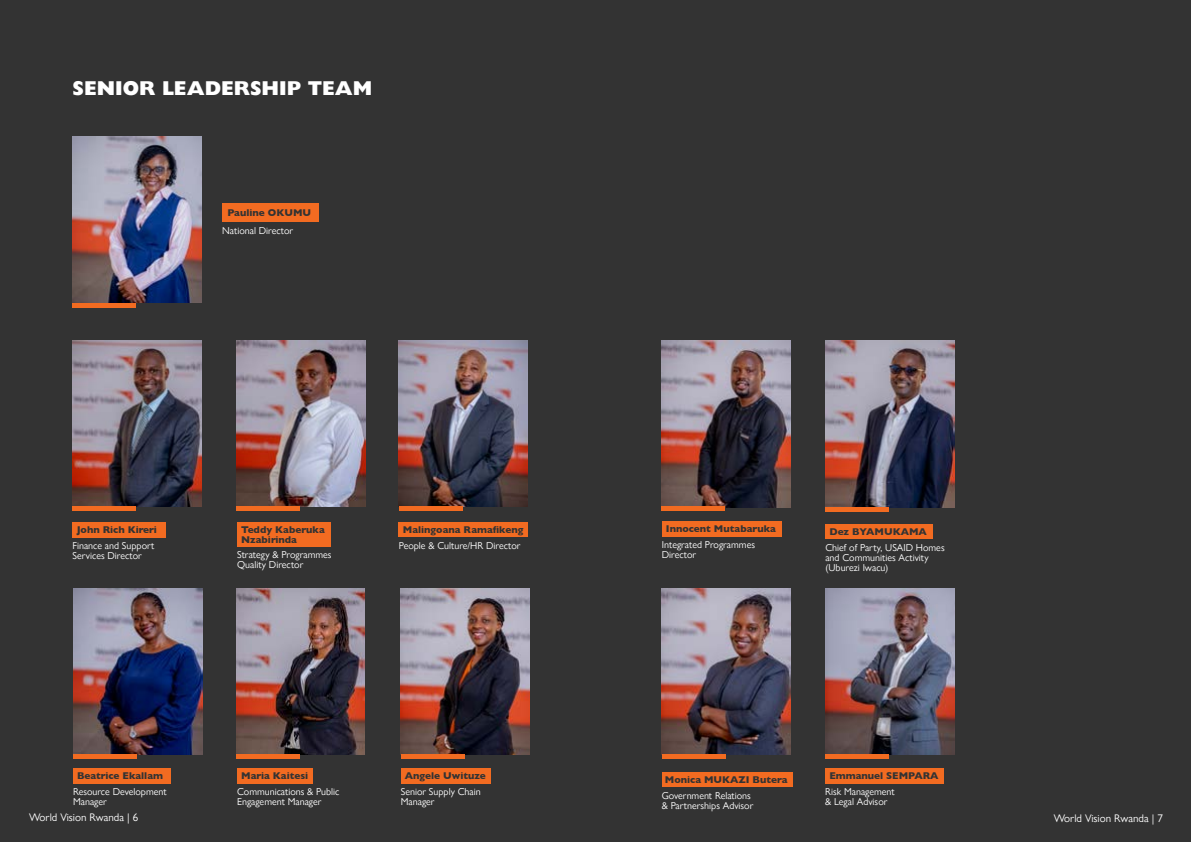
<style>
.page{position:relative;width:1191px;height:842px;background:#333}
.page>*{position:absolute;margin:0;border:0;box-sizing:border-box;transform-origin:0 0}
.t1{font:800 20px "Gill Sans Nova";color:#fff}
.t2{font:11px "Gill Sans Nova";color:#fff}
.t3{font:10px/10px "Gill Sans Nova";color:#fff}
.t4{font:700 10px/10px "Gill Sans";color:#333}
</style>
<div class="page">
<img style="left:73px;top:588px;width:129px;height:167px">
<img style="left:236px;top:588px;width:129px;height:167px">
<hr style="left:73px;top:755px;width:64px;height:4px;background:#f26b21">
<hr style="left:236px;top:755px;width:63px;height:4px;background:#f26b21">
<div style="left:73px;top:768px;width:97px;height:15px;background:#f26b21"></div>
<div style="left:237px;top:768px;width:76px;height:15px;background:#f26b21"></div>
<div style="left:222px;top:204px;width:96px;height:18px;background:#f26b21"></div>
<img style="left:73px;top:136px;width:128px;height:167px">
<hr style="left:73px;top:303px;width:63px;height:4px;background:#f26b21">
<img style="left:399px;top:340px;width:129px;height:167px">
<img style="left:73px;top:340px;width:128px;height:167px">
<img style="left:236px;top:340px;width:129px;height:167px">
<hr style="left:73px;top:507px;width:63px;height:4px;background:#f26b21">
<hr style="left:236px;top:507px;width:64px;height:4px;background:#f26b21">
<hr style="left:399px;top:507px;width:63px;height:4px;background:#f26b21">
<div style="left:73px;top:522px;width:93px;height:15px;background:#f26b21"></div>
<div style="left:237px;top:522px;width:93px;height:25px;background:#f26b21"></div>
<div style="left:399px;top:522px;width:129px;height:15px;background:#f26b21"></div>
<img style="left:401px;top:588px;width:129px;height:167px">
<hr style="left:401px;top:755px;width:63px;height:4px;background:#f26b21">
<div style="left:401px;top:768px;width:89px;height:15px;background:#f26b21"></div>
<img style="left:825px;top:588px;width:129px;height:167px">
<hr style="left:825px;top:755px;width:64px;height:4px;background:#f26b21">
<div style="left:825px;top:768px;width:118px;height:15px;background:#f26b21"></div>
<img style="left:661px;top:341px;width:129px;height:166px">
<hr style="left:661px;top:507px;width:64px;height:4px;background:#f26b21">
<div style="left:662px;top:521px;width:119px;height:16px;background:#f26b21"></div>
<img style="left:662px;top:588px;width:128px;height:167px">
<hr style="left:662px;top:755px;width:63px;height:4px;background:#f26b21">
<div style="left:662px;top:772px;width:130px;height:15px;background:#f26b21"></div>
<img style="left:825px;top:341px;width:129px;height:166px">
<hr style="left:825px;top:507px;width:64px;height:4px;background:#f26b21">
<div style="left:825px;top:524px;width:108px;height:15px;background:#f26b21"></div>
<h1 class="t1" style="left:73px;top:75px;width:301px">SENIOR LEADERSHIP TEAM</h1>
<p class="t4" style="left:227px;top:207px;width:85px">Pauline OKUMU</p>
<p class="t3" style="left:222px;top:226px;width:73px">National Director</p>
<p class="t4" style="left:77px;top:524px;width:82px">John Rich Kireri</p>
<p class="t3" style="left:73px;top:540px;width:83px">Finance and Support<br>Services Director</p>
<p class="t4" style="left:241px;top:524px;width:85px">Teddy Kaberuka<br>Nzabirinda</p>
<p class="t3" style="left:237px;top:550px;width:96px">Strategy &amp; Programmes<br>Quality Director</p>
<p class="t4" style="left:403px;top:524px;width:122px">Malingoana Ramafikeng</p>
<p class="t3" style="left:399px;top:540px;width:123px">People &amp; Culture/HR Director</p>
<p class="t4" style="left:666px;top:523px;width:112px">Innocent Mutabaruka</p>
<p class="t3" style="left:662px;top:540px;width:95px">Integrated Programmes<br>Director</p>
<p class="t4" style="left:829px;top:526px;width:99px">Dez BYAMUKAMA</p>
<p class="t3" style="left:825px;top:543px;width:121px">Chief of Party, USAID Homes and Communities Activity (Uburezi Iwacu)</p>
<p class="t4" style="left:77px;top:770px;width:87px">Beatrice Ekallam</p>
<p class="t3" style="left:73px;top:786px;width:95px">Resource Development<br>Manager</p>
<p class="t4" style="left:241px;top:770px;width:69px">Maria Kaitesi</p>
<p class="t3" style="left:237px;top:786px;width:104px">Communications &amp; Public<br>Engagement Manager</p>
<p class="t4" style="left:405px;top:770px;width:82px">Angele Uwituze</p>
<p class="t3" style="left:401px;top:786px;width:81px">Senior Supply Chain<br>Manager</p>
<p class="t4" style="left:829px;top:770px;width:111px">Emmanuel SEMPARA</p>
<p class="t3" style="left:825px;top:786px;width:71px">Risk Management &amp; Legal Advisor</p>
<p class="t4" style="left:665px;top:774px;width:124px">Monica MUKAZI Butera</p>
<p class="t3" style="left:662px;top:790px;width:93px">Government Relations &amp; Partnerships Advisor</p>
<p class="t2" style="left:29px;top:810px;width:111px">World Vision Rwanda | 6</p>
<p class="t2" style="left:1053px;top:812px;width:111px">World Vision Rwanda | 7</p>
</div>
